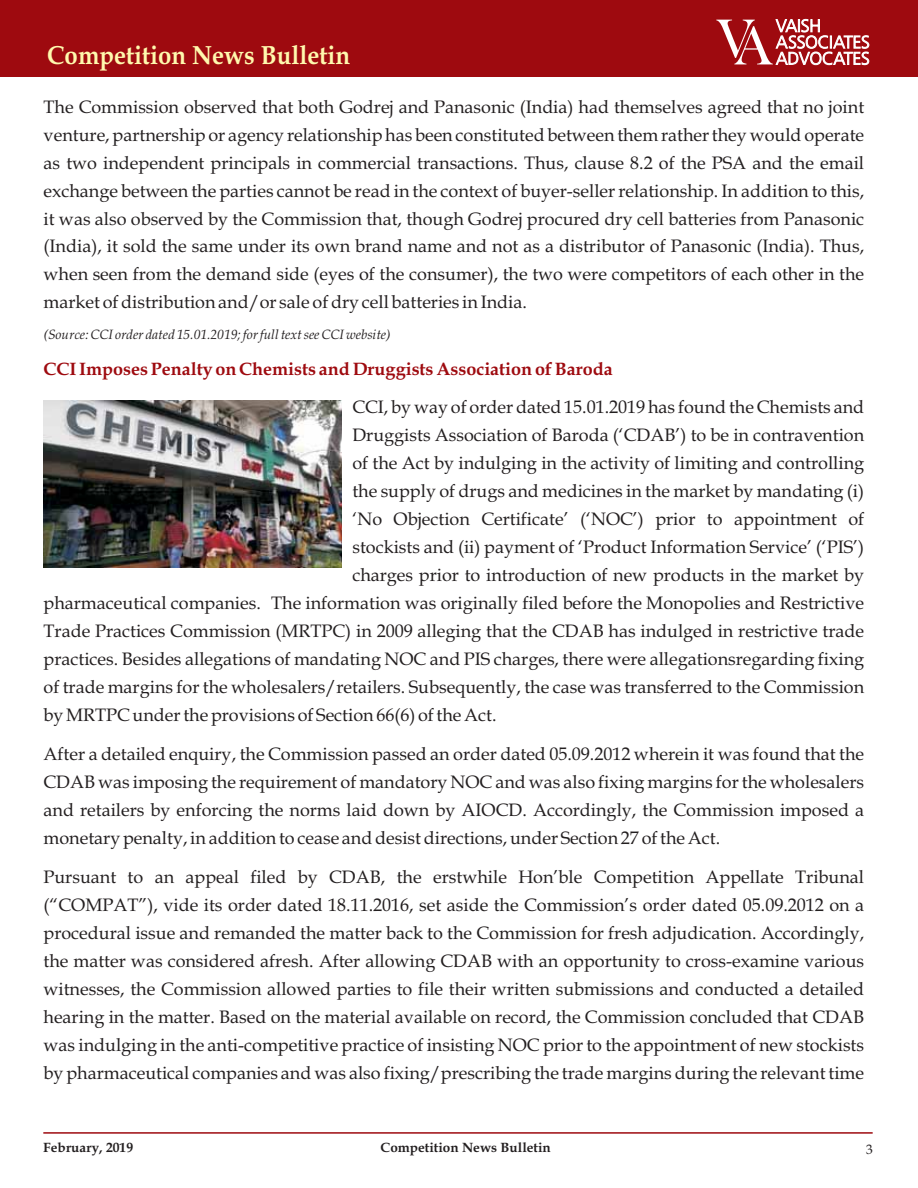
<style>
.page{position:relative;width:918px;height:1188px;background:#fff}
.page>*{position:absolute;margin:0;border:0;box-sizing:border-box;transform-origin:0 0}
.t1{font:700 26.25px "Book Antiqua";color:#fff9ae;scale:.91 1}
.t2{font:18px/27.9px "Book Antiqua";color:#231f20;text-align:justify}
.t3{font:700 18px "Book Antiqua";color:#9e0a0f}
.t4{font:italic 13.5px "Book Antiqua";color:#231f20}
.t5{font:700 13.5px "Book Antiqua";color:#231f20}
.t6{font:13.5px "Book Antiqua";color:#231f20}
</style>
<div class="page">
<div style="left:0;top:0;width:918px;height:77px;background:#9e0a0f"></div>
<hr style="left:43px;top:1132px;width:830px;height:2px;background:#9e0a0f">
<svg style="left:716px;top:19px;width:153px;height:46px"></svg>
<img style="left:44px;top:400px;width:298px;height:168px">
<h1 class="t1" style="left:47px;top:45px;width:334px">Competition News Bulletin</h1>
<p class="t2" style="left:44px;top:95px;width:822px">The Commission observed that both Godrej and Panasonic (India) had themselves agreed that no joint venture, partnership or agency relationship has been constituted between them rather they would operate as two independent principals in commercial transactions. Thus, clause 8.2 of the PSA and the email exchange between the parties cannot be read in the context of buyer-seller relationship. In addition to this, it was also observed by the Commission that, though Godrej procured dry cell batteries from Panasonic (India), it sold the same under its own brand name and not as a distributor of Panasonic (India). Thus, when seen from the demand side (eyes of the consumer), the two were competitors of each other in the market of distribution and/or sale of dry cell batteries in India.</p>
<p class="t4" style="left:44px;top:329px;width:349px">(Source: CCI order dated 15.01.2019; for full text see CCI website)</p>
<p class="t3" style="left:44px;top:362px;width:571px">CCI Imposes Penalty on Chemists and Druggists Association of Baroda</p>
<p class="t2" style="left:352px;top:395px;width:513px">CCI, by way of order dated 15.01.2019 has found the Chemists and</p>
<p class="t2" style="left:352px;top:423px;width:513px">Druggists Association of Baroda (‘CDAB’) to be in contravention</p>
<p class="t2" style="left:352px;top:451px;width:513px">of the Act by indulging in the activity of limiting and controlling</p>
<p class="t2" style="left:352px;top:479px;width:513px">the supply of drugs and medicines in the market by mandating (i)</p>
<p class="t2" style="left:352px;top:507px;width:513px">‘No Objection Certificate’ (‘NOC’) prior to appointment of</p>
<p class="t2" style="left:352px;top:535px;width:513px">stockists and (ii) payment of ‘Product Information Service’ (‘PIS’)</p>
<p class="t2" style="left:352px;top:563px;width:513px">charges prior to introduction of new products in the market by</p>
<p class="t2" style="left:44px;top:591px;width:822px">pharmaceutical companies. The information was originally filed before the Monopolies and Restrictive</p>
<p class="t2" style="left:44px;top:619px;width:822px">Trade Practices Commission (MRTPC) in 2009 alleging that the CDAB has indulged in restrictive trade</p>
<p class="t2" style="left:44px;top:647px;width:822px">practices. Besides allegations of mandating NOC and PIS charges, there were allegationsregarding fixing</p>
<p class="t2" style="left:44px;top:675px;width:822px">of trade margins for the wholesalers/retailers. Subsequently, the case was transferred to the Commission</p>
<p class="t2" style="left:44px;top:703px;width:455px">by MRTPC under the provisions of Section 66(6) of the Act.</p>
<p class="t2" style="left:44px;top:742px;width:822px">After a detailed enquiry, the Commission passed an order dated 05.09.2012 wherein it was found that the CDAB was imposing the requirement of mandatory NOC and was also fixing margins for the wholesalers and retailers by enforcing the norms laid down by AIOCD. Accordingly, the Commission imposed a monetary penalty, in addition to cease and desist directions, under Section 27 of the Act.</p>
<p class="t2" style="left:44px;top:865px;width:822px">Pursuant to an appeal filed by CDAB, the erstwhile Hon’ble Competition Appellate Tribunal (“COMPAT”), vide its order dated 18.11.2016, set aside the Commission’s order dated 05.09.2012 on a procedural issue and remanded the matter back to the Commission for fresh adjudication. Accordingly, the matter was considered afresh. After allowing CDAB with an opportunity to cross-examine various witnesses, the Commission allowed parties to file their written submissions and conducted a detailed hearing in the matter. Based on the material available on record, the Commission concluded that CDAB was indulging in the anti-competitive practice of insisting NOC prior to the appointment of new stockists by pharmaceutical companies and was also fixing/prescribing the trade margins during the relevant time</p>
<p class="t5" style="left:43px;top:1142px;width:91px">February, 2019</p>
<p class="t5" style="left:381px;top:1142px;width:172px">Competition News Bulletin</p>
<p class="t6" style="left:866px;top:1145px;width:8px">3</p>
</div>
